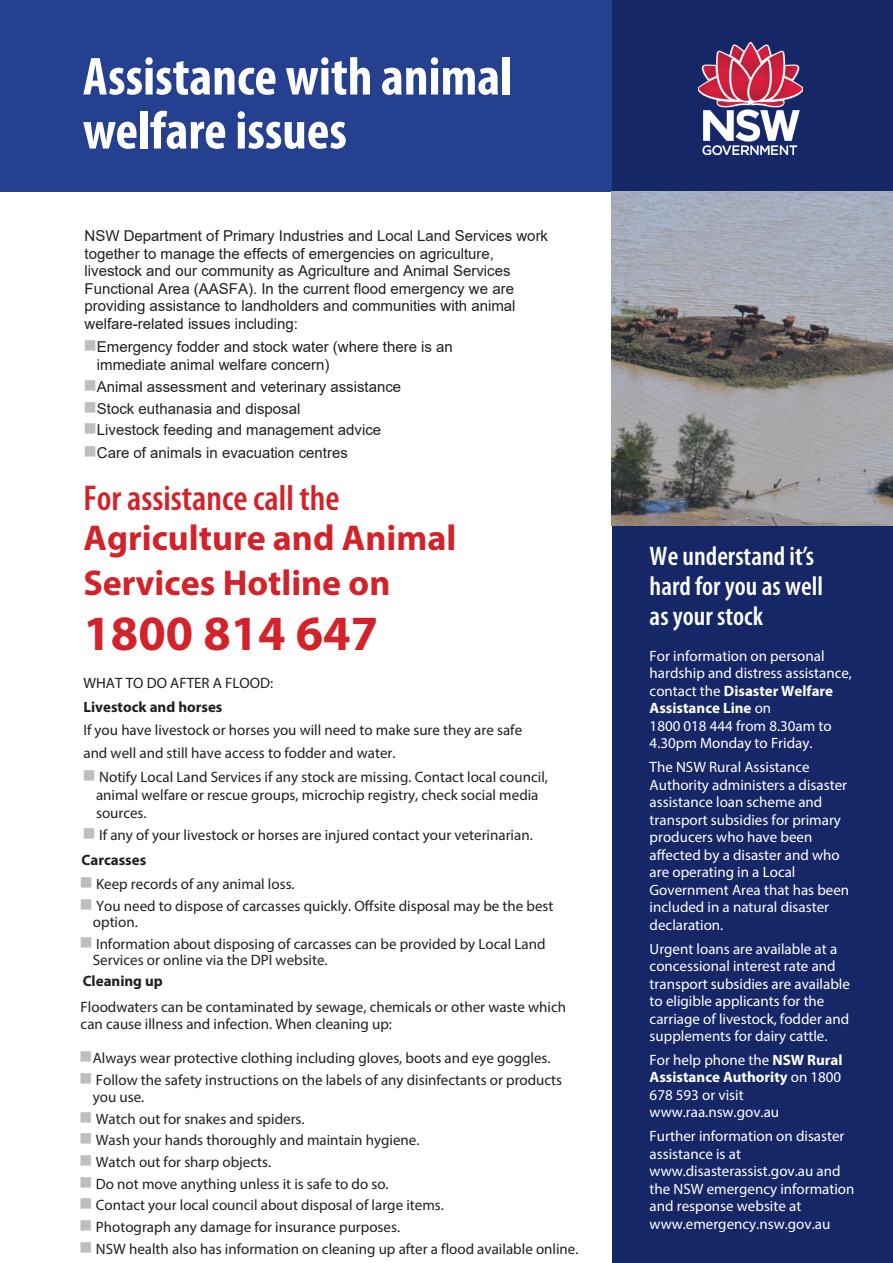
<style>
.page{position:relative;width:893px;height:1263px;background:#fff}
.page>*{position:absolute;margin:0;border:0;box-sizing:border-box;transform-origin:0 0}
.t1{font:700 condensed 54px/54px "Myriad Pro";color:#fff}
.body{font:700 49.5px "Myriad Pro";color:#d2232a}
.body-2{font:600 condensed 36px/40px "Myriad Pro";color:#d2232a}
.body-3{font:700 36px "Myriad Pro";color:#d2232a}
.White_body{font:600 condensed 27px/30px "Myriad Pro";color:#fff}
.body-4{font:15px/21.6px "Myriad Pro";color:#231f20}
.White_body-2{font:15px/17.5px "Myriad Pro";color:#fff}
.t2{font:15px/17.5px "Arial";color:#231f20}
.t3{font:15px/17.4px "Myriad Pro";color:#221e1f}
.t4{font:700 15px "Myriad Pro";color:#221e1f}
.s1{font-weight:700;font-stretch:normal}
.s2{font-weight:700}
</style>
<div class="page">
<div style="left:0;top:0;width:893px;height:191px;background:#25408f"></div>
<div style="left:613px;top:0;width:280px;height:1263px;background:#152766"></div>
<img style="left:698px;top:43px;width:105px;height:112px">
<img style="left:611px;top:192px;width:282px;height:333px">
<h1 class="t1" style="left:83px;top:48px;width:431px">Assistance with animal welfare issues</h1>
<p class="t2" style="left:85px;top:227px;width:465px">NSW Department of Primary Industries and Local Land Services work together to manage the effects of emergencies on agriculture, livestock and our community as Agriculture and Animal Services Functional Area (AASFA). In the current flood emergency we are providing assistance to landholders and communities with animal welfare-related issues including:</p>
<p class="t2" style="left:97px;top:338px;width:357px;line-height:18px">Emergency fodder and stock water (where there is an immediate animal welfare concern)</p>
<p class="t2" style="left:97px;top:376px;width:306px;line-height:21.6px">Animal assessment and veterinary assistance<br>Stock euthanasia and disposal<br>Livestock feeding and management advice</p>
<p class="t2" style="left:97px;top:444px;width:252px">Care of animals in evacuation centres</p>
<p class="body-2" style="left:83px;top:477px;width:374px">For assistance call the<br><span class="s1">Agriculture and Animal</span></p>
<p class="body-3" style="left:83px;top:559px;width:309px">Services Hotline on</p>
<p class="body" style="left:83px;top:601px;width:296px">1800 814 647</p>
<p class="body-4" style="left:83px;top:671px;width:440px;line-height:23.4px">WHAT TO DO AFTER A FLOOD:<br><span class="s2">Livestock and horses<br></span>If you have livestock or horses you will need to make sure they are safe and well and still have access to fodder and water.</p>
<p class="body-4" style="left:96px;top:768px;width:453px;line-height:18px">Notify Local Land Services if any stock are missing. Contact local council, animal welfare or rescue groups, microchip registry, check social media sources.</p>
<p class="body-4" style="left:99px;top:824px;width:435px">If any of your livestock or horses are injured contact your veterinarian.</p>
<p class="body-4" style="left:96px;top:873px;width:459px">Keep records of any animal loss.<br>You need to dispose of carcasses quickly. Offsite disposal may be the best</p>
<p class="body-4" style="left:93px;top:911px;width:454px">option.<br>Information about disposing of carcasses can be provided by Local Land</p>
<p class="body-4" style="left:93px;top:948px;width:236px">Services or online via the DPI website.</p>
<p class="t4" style="left:82px;top:850px;width:66px">Carcasses</p>
<p class="t4" style="left:83px;top:971px;width:82px">Cleaning up</p>
<p class="t3" style="left:81px;top:998px;width:487px">Floodwaters can be contaminated by sewage, chemicals or other waste which can cause illness and infection. When cleaning up:</p>
<p class="body-4" style="left:93px;top:1047px;width:471px">Always wear protective clothing including gloves, boots and eye goggles.<br>Follow the safety instructions on the labels of any disinfectants or products</p>
<p class="body-4" style="left:93px;top:1086px;width:487px">you use.<br>Watch out for snakes and spiders.<br>Wash your hands thoroughly and maintain hygiene.<br>Watch out for sharp objects.<br>Do not move anything unless it is safe to do so.<br>Contact your local council about disposal of large items.<br>Photograph any damage for insurance purposes.<br>NSW health also has information on cleaning up after a flood available online.</p>
<p class="White_body" style="left:650px;top:540px;width:175px">We understand it’s hard for you as well as your stock</p>
<p class="White_body-2" style="left:650px;top:647px;width:204px">For information on personal hardship and distress assistance, contact the <span class="s2">Disaster Welfare<br>Assistance Line</span> on<br>1800 018 444 from 8.30am to<br>4.30pm Monday to Friday.</p>
<p class="White_body-2" style="left:650px;top:758px;width:201px">The NSW Rural Assistance<br>Authority administers a disaster assistance loan scheme and transport subsidies for primary producers who have been affected by a disaster and who are operating in a Local<br>Government Area that has been included in a natural disaster declaration.</p>
<p class="White_body-2" style="left:650px;top:939px;width:202px">Urgent loans are available at a concessional interest rate and transport subsidies are available to eligible applicants for the carriage of livestock, fodder and supplements for dairy cattle.</p>
<p class="White_body-2" style="left:650px;top:1051px;width:195px">For help phone the <span class="s2">NSW Rural<br>Assistance Authority</span> on 1800<br>678 593 or visit www.raa.nsw.gov.au</p>
<p class="White_body-2" style="left:650px;top:1127px;width:206px">Further information on disaster assistance is at www.disasterassist.gov.au and the NSW emergency information and response website at www.emergency.nsw.gov.au</p>
</div>
